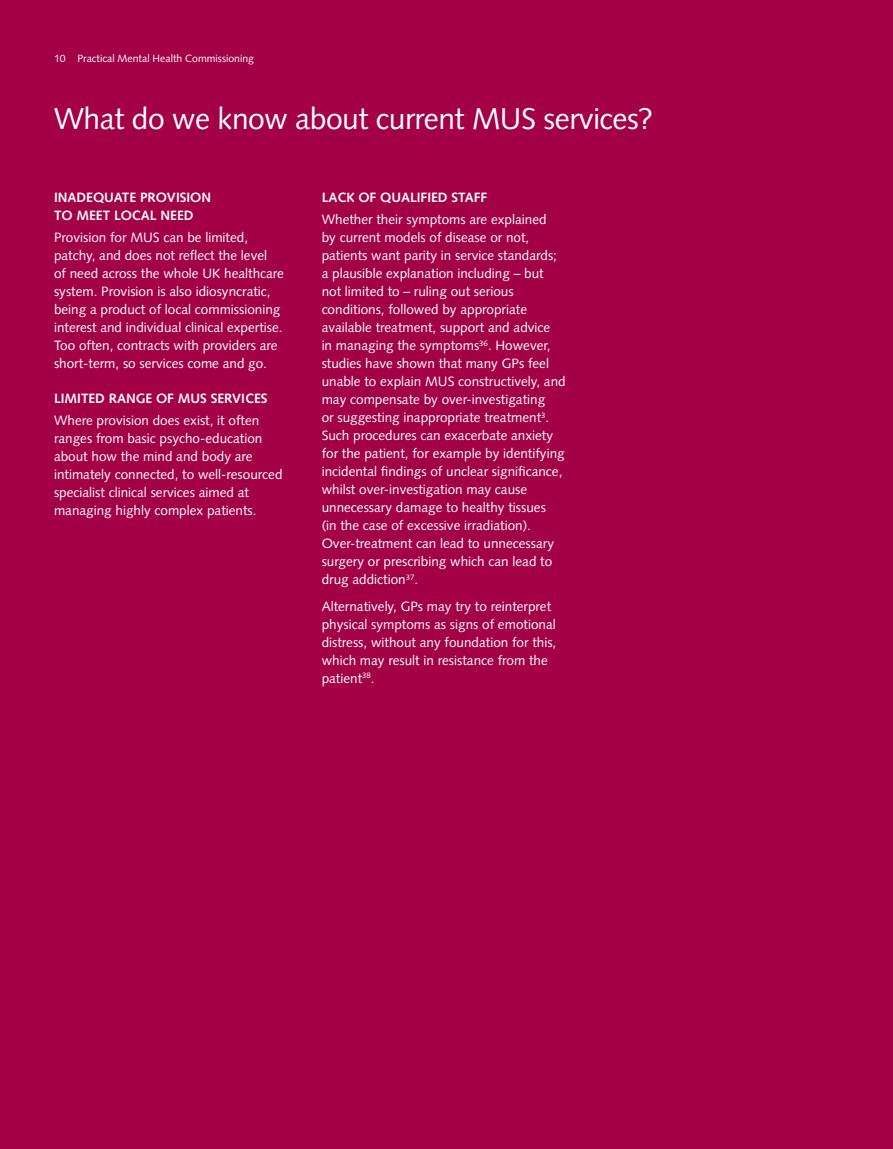
<style>
.page{position:relative;width:893px;height:1149px;background:#fff}
.page>*{position:absolute;margin:0;border:0;box-sizing:border-box;transform-origin:0 0}
.t1{font:30px "Syntax";letter-spacing:-.015em;color:#fff}
.t2{font:13.5px/18px "Syntax";color:#fff}
.t3{font:700 13.5px/18px "Syntax";color:#fff}
.t4{font:10.5px "Syntax";color:#fff}
</style>
<div class="page">
<div style="left:0;top:0;width:893px;height:1148px;background:#a30046"></div>
<p class="t4" style="left:54px;top:52px;width:202px">10 Practical Mental Health Commissioning</p>
<h1 class="t1" style="left:54px;top:101px;width:601px">What do we know about current MUS services?</h1>
<p class="t3" style="left:54px;top:188px;width:159px">INADEQUATE PROVISION<br>TO MEET LOCAL NEED</p>
<p class="t2" style="left:54px;top:228px;width:232px">Provision for MUS can be limited, patchy, and does not reflect the level<br>of need across the whole UK healthcare system. Provision is also idiosyncratic, being a product of local commissioning interest and individual clinical expertise.<br>Too often, contracts with providers are short-term, so services come and go.</p>
<p class="t3" style="left:54px;top:389px;width:215px">LIMITED RANGE OF MUS SERVICES</p>
<p class="t2" style="left:54px;top:411px;width:230px">Where provision does exist, it often ranges from basic psycho-education about how the mind and body are intimately connected, to well-resourced specialist clinical services aimed at managing highly complex patients.</p>
<p class="t3" style="left:322px;top:188px;width:167px">LACK OF QUALIFIED STAFF</p>
<p class="t2" style="left:322px;top:210px;width:246px">Whether their symptoms are explained<br>by current models of disease or not, patients want parity in service standards; a plausible explanation including – but not limited to – ruling out serious conditions, followed by appropriate available treatment, support and advice<br>in managing the symptoms<sup>36</sup>. However, studies have shown that many GPs feel unable to explain MUS constructively, and may compensate by over-investigating<br>or suggesting inappropriate treatment<sup>3</sup>.<br>Such procedures can exacerbate anxiety for the patient, for example by identifying incidental findings of unclear significance, whilst over-investigation may cause unnecessary damage to healthy tissues<br>(in the case of excessive irradiation).<br>Over-treatment can lead to unnecessary surgery or prescribing which can lead to drug addiction<sup>37</sup>.</p>
<p class="t2" style="left:322px;top:597px;width:236px">Alternatively, GPs may try to reinterpret physical symptoms as signs of emotional distress, without any foundation for this, which may result in resistance from the patient<sup>38</sup>.</p>
</div>
